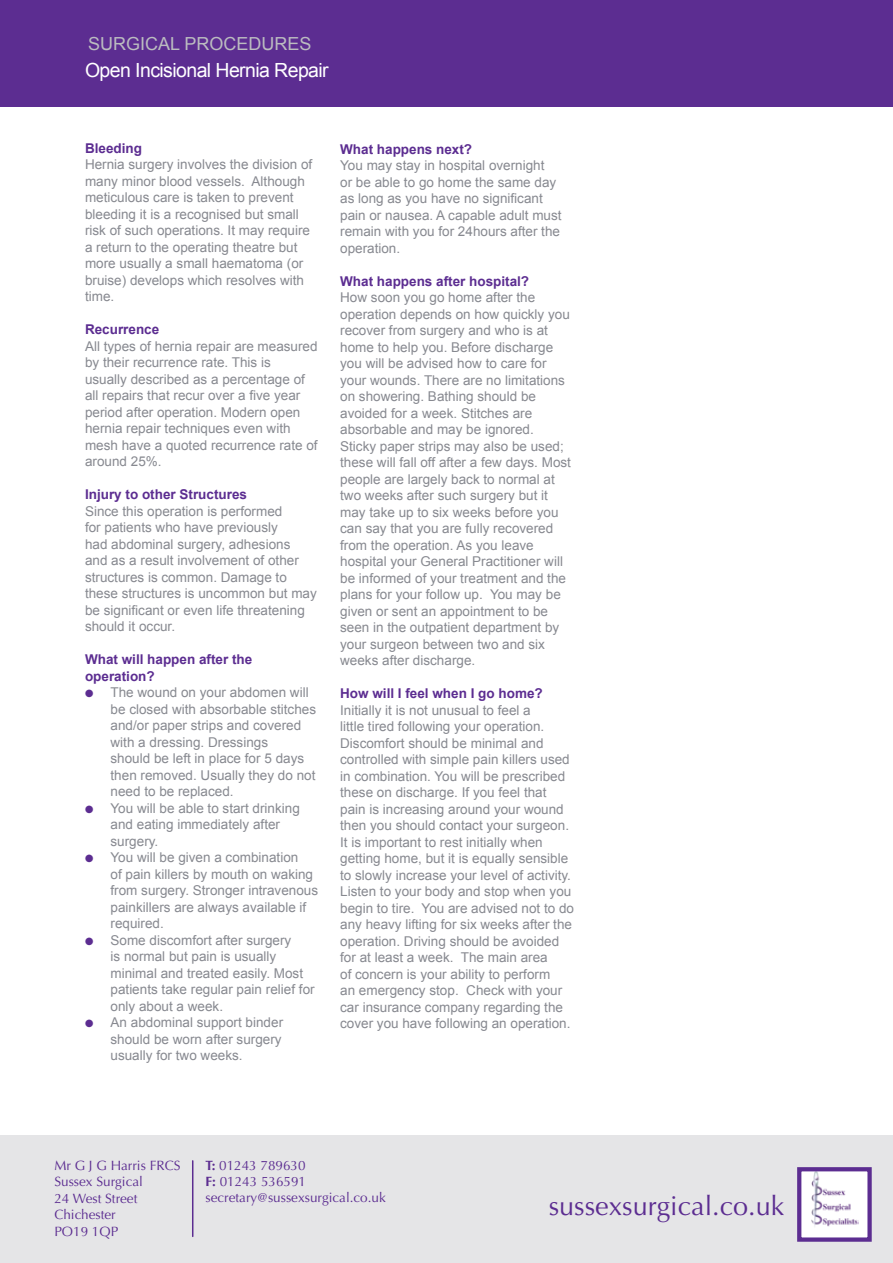
<style>
.page{position:relative;width:893px;height:1263px;background:#fff}
.page>*{position:absolute;margin:0;border:0;box-sizing:border-box;transform-origin:0 0}
.t1{font:27px "Optima";color:#5c2d91}
.t2{font:19.5px "Arial";letter-spacing:-.03em;color:#fff}
.t3{font:18px "Arial";color:#bbbcc0}
.t4{font:13.5px/16.5px "Arial";color:#878990}
.t5{font:700 13.5px/16.5px "Arial";color:#5c2d91}
.t6{font:13.5px/16.5px "Optima";color:#5c2d91}
.s1{color:#5c2d91}
.s2{font-weight:700}
</style>
<div class="page">
<div style="left:0;top:1135px;width:893px;height:128px;background:#e5e5e7"></div>
<hr style="left:192px;top:1161px;width:1px;height:75px;background:#5c2d91">
<div style="left:799px;top:1169px;width:71px;height:70px;background:#fff"></div>
<img style="left:811px;top:1172px;width:48px;height:55px">
<div style="left:797px;top:1167px;width:75px;height:75px;border:4px solid #5c2d91"></div>
<div style="left:0;top:0;width:893px;height:106px;background:#5c2d91"></div>
<h3 class="t3" style="left:88px;top:33px;width:225px">SURGICAL PROCEDURES</h3>
<h2 class="t2" style="left:85px;top:59px;width:245px">Open Incisional Hernia Repair</h2>
<p class="t5" style="left:85px;top:140px;width:59px">Bleeding</p>
<p class="t4" style="left:85px;top:156px;width:229px">Hernia surgery involves the division of many minor blood vessels. Although meticulous care is taken to prevent bleeding it is a recognised but small risk of such operations. It may require a return to the operating theatre but more usually a small haematoma (or bruise) develops which resolves with time.</p>
<p class="t5" style="left:85px;top:321px;width:76px">Recurrence</p>
<p class="t4" style="left:85px;top:338px;width:234px">All types of hernia repair are measured by their recurrence rate. This is<br>usually described as a percentage of all repairs that recur over a five year period after operation. Modern open hernia repair techniques even with mesh have a quoted recurrence rate of around 25%.</p>
<p class="t5" style="left:85px;top:486px;width:164px">Injury to other Structures</p>
<p class="t4" style="left:85px;top:503px;width:233px">Since this operation is performed<br>for patients who have previously<br>had abdominal surgery, adhesions<br>and as a result involvement of other structures is common. Damage to these structures is uncommon but may be significant or even life threatening should it occur.</p>
<p class="t5" style="left:85px;top:651px;width:169px">What will happen after the operation?</p>
<p class="t4" style="left:111px;top:684px;width:207px;text-indent:-26px"><span class="s1">●</span> The wound on your abdomen will be closed with absorbable stitches and/or paper strips and covered with a dressing. Dressings<br>should be left in place for 5 days then removed. Usually they do not need to be replaced.</p>
<p class="t4" style="left:111px;top:800px;width:191px;text-indent:-26px"><span class="s1">●</span> You will be able to start drinking and eating immediately after surgery.</p>
<p class="t4" style="left:111px;top:849px;width:209px;text-indent:-26px"><span class="s1">●</span> You will be given a combination<br>of pain killers by mouth on waking from surgery. Stronger intravenous painkillers are always available if required.</p>
<p class="t4" style="left:111px;top:932px;width:206px;text-indent:-26px"><span class="s1">●</span> Some discomfort after surgery<br>is normal but pain is usually minimal and treated easily. Most patients take regular pain relief for only about a week.</p>
<p class="t4" style="left:111px;top:1014px;width:174px;text-align:justify;text-indent:-26px"><span class="s1">●</span> An abdominal support binder should be worn after surgery usually for two weeks.</p>
<p class="t5" style="left:340px;top:141px;width:134px">What happens next?</p>
<p class="t4" style="left:340px;top:157px;width:223px">You may stay in hospital overnight<br>or be able to go home the same day as long as you have no significant pain or nausea. A capable adult must remain with you for 24hours after the operation.</p>
<p class="t5" style="left:340px;top:273px;width:191px">What happens after hospital?</p>
<p class="t4" style="left:340px;top:289px;width:232px">How soon you go home after the operation depends on how quickly you recover from surgery and who is at home to help you. Before discharge you will be advised how to care for your wounds. There are no limitations on showering. Bathing should be avoided for a week. Stitches are absorbable and may be ignored.<br>Sticky paper strips may also be used; these will fall off after a few days. Most people are largely back to normal at two weeks after such surgery but it may take up to six weeks before you can say that you are fully recovered from the operation. As you leave hospital your General Practitioner will be informed of your treatment and the plans for your follow up. You may be given or sent an appointment to be seen in the outpatient department by your surgeon between two and six weeks after discharge.</p>
<p class="t5" style="left:340px;top:685px;width:204px">How will I feel when I go home?</p>
<p class="t4" style="left:340px;top:702px;width:235px">Initially it is not unusual to feel a<br>little tired following your operation.<br>Discomfort should be minimal and controlled with simple pain killers used in combination. You will be prescribed these on discharge. If you feel that pain is increasing around your wound then you should contact your surgeon.<br>It is important to rest initially when getting home, but it is equally sensible to slowly increase your level of activity.<br>Listen to your body and stop when you begin to tire. You are advised not to do any heavy lifting for six weeks after the operation. Driving should be avoided for at least a week. The main area<br>of concern is your ability to perform<br>an emergency stop. Check with your car insurance company regarding the cover you have following an operation.</p>
<p class="t6" style="left:54px;top:1157px;width:128px">Mr G J G Harris FRCS<br>Sussex Surgical<br>24 West Street<br>Chichester<br>PO19 1QP</p>
<p class="t6" style="left:205px;top:1157px;width:182px"><span class="s2">T:</span> 01243 789630<br><span class="s2">F:</span> 01243 536591 secretary@sussexsurgical.co.uk</p>
<h1 class="t1" style="left:549px;top:1190px;width:237px">sussexsurgical.co.uk</h1>
</div>
